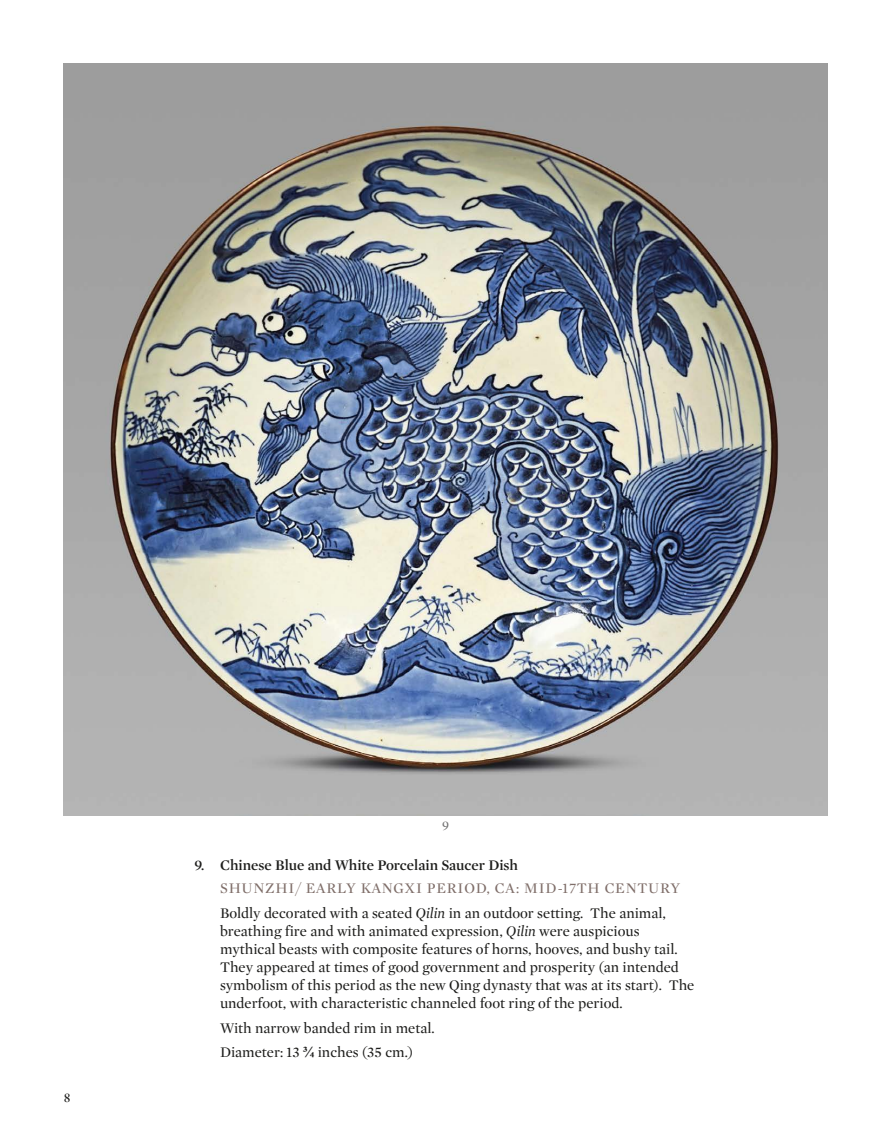
<style>
.page{position:relative;width:891px;height:1134px;background:#fff}
.page>*{position:absolute;margin:0;border:0;box-sizing:border-box;transform-origin:0 0}
.t1{font:15px/18px "Mercury Display";color:#1d1d1b}
.t2{font:600 15px "Mercury Display";color:#1d1d1b}
.t3{font:13.5px "Mercury Display";color:#706f6f}
.t4{font:13.5px "Mercury Display";color:#1d1d1b}
.s1{color:#7f6e69}
.s2{font-style:italic}
.s3{font-family:"Times New Roman";font-weight:700}
</style>
<div class="page">
<img style="left:64px;top:64px;width:763px;height:752px">
<p class="t4" style="left:64px;top:1088px;width:8px">8</p>
<p class="t3" style="left:442px;top:816px;width:8px">9</p>
<p class="t2" style="left:195px;top:855px;width:325px">9. Chinese Blue and White Porcelain Saucer Dish</p>
<p class="t1" style="left:220px;top:874px;width:462px;line-height:25.8px"><span class="s1">SHUNZHI/ EARLY KANGXI PERIOD, CA: MID-17TH CENTURY<br></span>Boldly decorated with a seated <span class="s2">Qilin</span> in an outdoor setting. The animal,</p>
<p class="t1" style="left:220px;top:922px;width:476px">breathing fire and with animated expression, <span class="s2">Qilin</span> were auspicious mythical beasts with composite features of horns, hooves, and bushy tail.<br>They appeared at times of good government and prosperity (an intended symbolism of this period as the new Qing dynasty that was at its start). The underfoot, with characteristic channeled foot ring of the period.</p>
<p class="t1" style="left:220px;top:1015px;width:216px;line-height:24.3px">With narrow banded rim in metal.<br>Diameter: 13 <span class="s3">¾</span> inches (35 cm.)</p>
</div>
